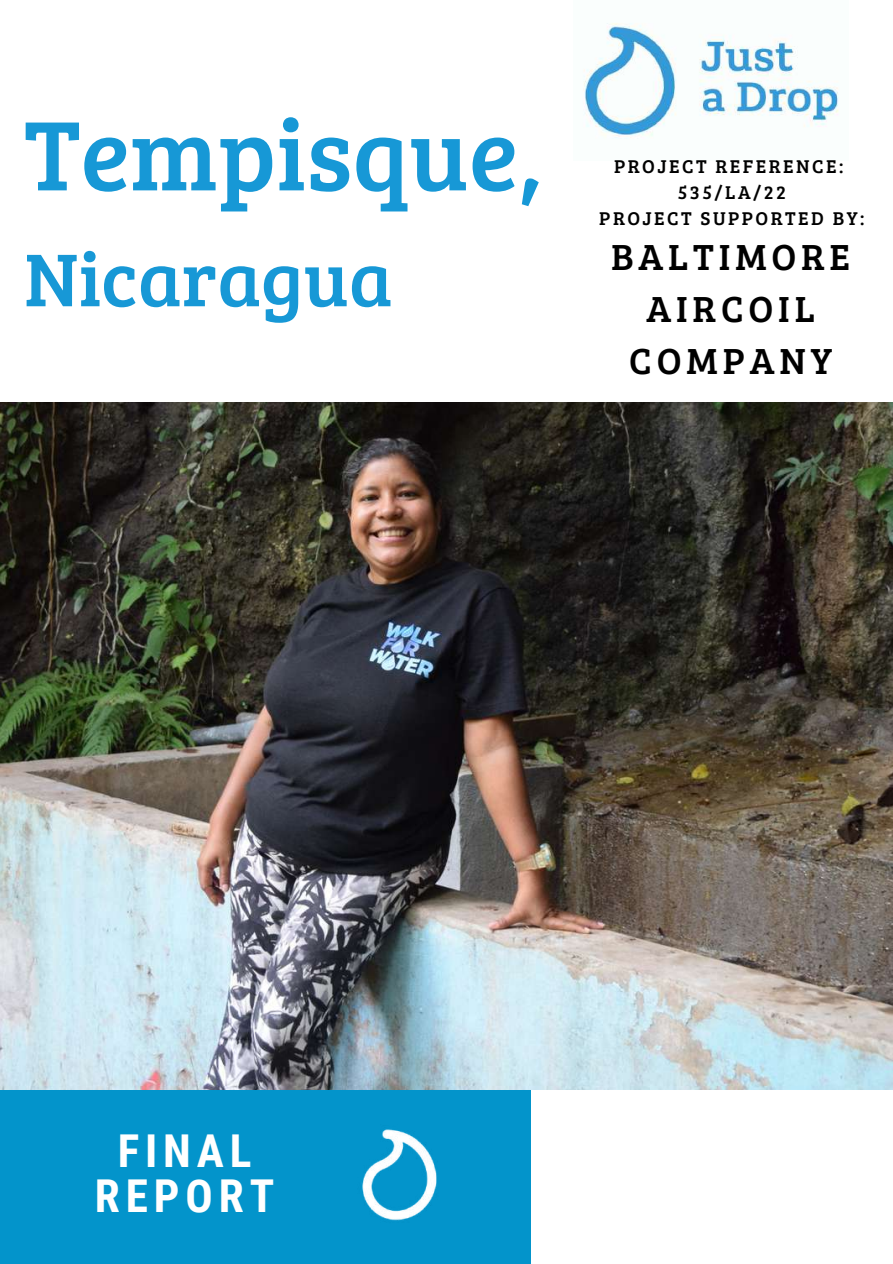
<style>
.page{position:relative;width:893px;height:1264px;background:#fff}
.page>*{position:absolute;margin:0;border:0;box-sizing:border-box;transform-origin:0 0}
.t1{font:101.85px "Bree Serif";color:#1798d6}
.t2{font:77.25px "Bree Serif";color:#1798d6}
.t3{font:700 45.3px/44.8px "Roboto Condensed";letter-spacing:.13em;color:#fff;text-align:center}
.t4{font:37.5px/51.8px "Bree Serif";letter-spacing:.13em;color:#000;text-align:center}
.t5{font:19.05px/25.8px "Bree Serif";letter-spacing:.13em;color:#000;text-align:center}
</style>
<div class="page">
<div style="left:0;top:1087px;width:530px;height:176px;background:#0394cb"></div>
<img style="left:362px;top:1129px;width:75px;height:92px">
<img style="left:584px;top:23px;width:255px;height:116px">
<img style="left:0;top:402px;width:892px;height:687px">
<h1 class="t1" style="left:24px;top:81px;width:520px">Tempisque,</h1>
<h2 class="t2" style="left:24px;top:223px;width:370px">Nicaragua</h2>
<p class="t5" style="left:599px;top:153px;width:267px">PROJECT REFERENCE:<br>535/LA/22<br>PROJECT SUPPORTED BY:</p>
<h3 class="t4" style="left:611px;top:229px;width:240px">BALTIMORE<br>AIRCOIL<br>COMPANY</h3>
<h3 class="t3" style="left:95px;top:1128px;width:181px">FINAL<br>REPORT</h3>
</div>
